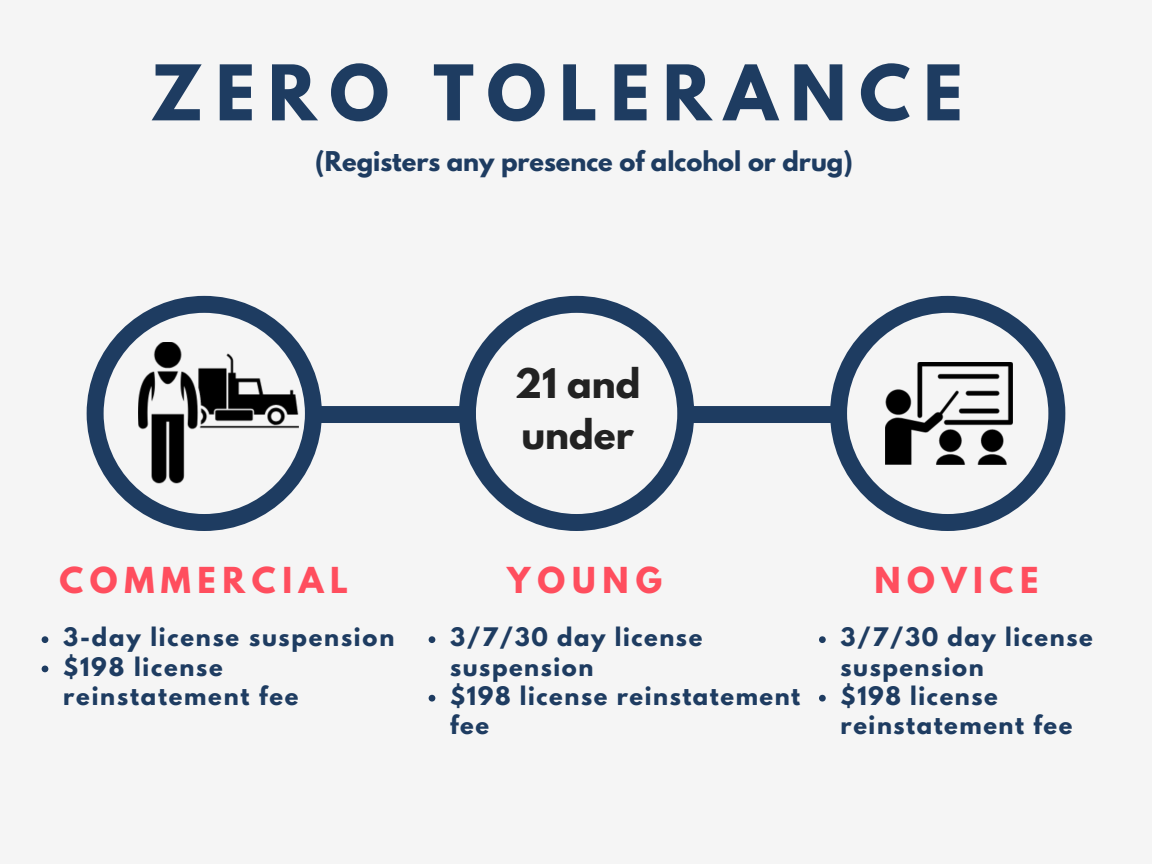
<style>
.page{position:relative;width:1152px;height:864px;background:#f5f5f5}
.page>*{position:absolute;margin:0;border:0;box-sizing:border-box;transform-origin:0 0}
.t1{font:700 67.95px "League Spartan";letter-spacing:.19em;color:#1e3c61}
.t2{font:700 36.3px/50.7px "League Spartan";color:#222}
.t3{font:700 31.65px "League Spartan";letter-spacing:.21em;color:#ff4e5e}
.t4{font:700 24.15px "League Spartan";color:#1e3c61}
.t5{font:700 22.65px/29.2px "League Spartan";letter-spacing:.07em;color:#1e3c61}
</style>
<div class="page">
<svg style="left:42px;top:636px;width:6px;height:7px"></svg>
<svg style="left:42px;top:666px;width:6px;height:6px"></svg>
<svg style="left:429px;top:636px;width:6px;height:7px"></svg>
<svg style="left:429px;top:695px;width:6px;height:7px"></svg>
<svg style="left:87px;top:296px;width:235px;height:235px"></svg>
<div style="left:680px;top:406px;width:167px;height:17px;background:#1e3c61;border-radius:8px"></div>
<div style="left:306px;top:406px;width:170px;height:17px;background:#1e3c61;border-radius:8px"></div>
<svg style="left:459px;top:296px;width:235px;height:235px"></svg>
<svg style="left:830px;top:296px;width:235px;height:235px"></svg>
<svg style="left:819px;top:636px;width:7px;height:7px"></svg>
<svg style="left:819px;top:695px;width:7px;height:7px"></svg>
<img style="left:138px;top:342px;width:160px;height:142px">
<img style="left:885px;top:362px;width:127px;height:103px">
<h1 class="t1" style="left:151px;top:59px;width:814px">ZERO TOLERANCE</h1>
<p class="t4" style="left:315px;top:149px;width:539px">(Registers any presence of alcohol or drug)</p>
<h3 class="t3" style="left:59px;top:564px;width:290px">COMMERCIAL</h3>
<p class="t5" style="left:63px;top:626px;width:333px">3-day license suspension $198 license reinstatement fee</p>
<h2 class="t2" style="left:515px;top:363px;width:127px">21 and under</h2>
<h3 class="t3" style="left:507px;top:565px;width:156px">YOUNG</h3>
<p class="t5" style="left:450px;top:626px;width:352px">3/7/30 day license suspension<br>$198 license reinstatement fee</p>
<h3 class="t3" style="left:874px;top:564px;width:166px">NOVICE</h3>
<p class="t5" style="left:841px;top:626px;width:254px">3/7/30 day license suspension<br>$198 license reinstatement fee</p>
</div>
